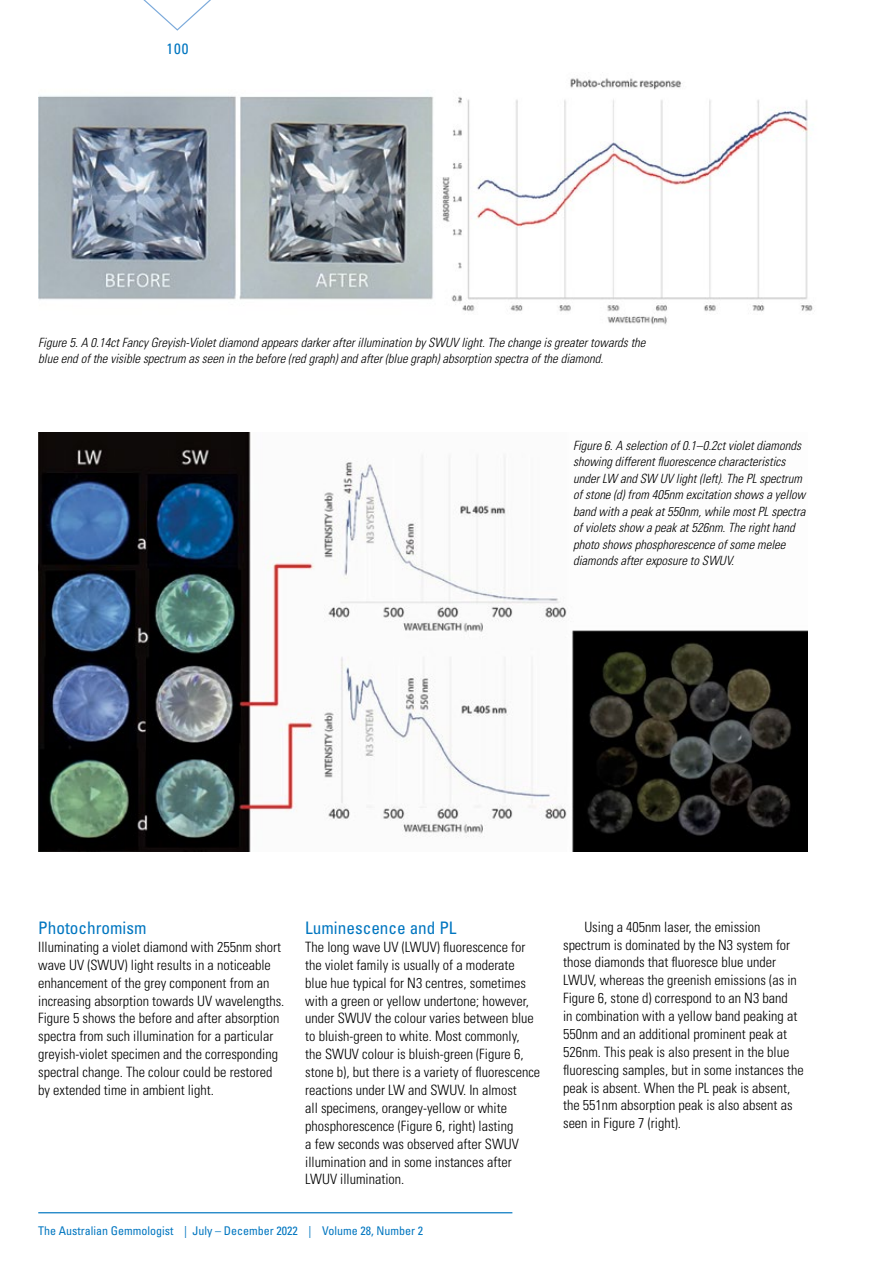
<style>
.page{position:relative;width:893px;height:1263px;background:#fff}
.page>*{position:absolute;margin:0;border:0;box-sizing:border-box;transform-origin:0 0}
.Sub_Head_01{font:condensed 17.25px "Univers";color:#0076c0}
.t1{font:condensed 15px "Univers";color:#0076c0}
.Body_Text{font:300 condensed 14.25px/17.9px "Univers";color:#000}
.Caption_01{font:italic 300 condensed 12.75px/16.5px "Univers";color:#000}
.Vecto_Baseline{font:condensed 12px "Univers";color:#0076c0}
</style>
<div class="page">
<img style="left:38px;top:78px;width:775px;height:247px">
<svg style="left:143px;top:0;width:68px;height:31px"></svg>
<hr style="left:38px;top:1212px;width:474px;height:1px;background:#0076c0">
<img style="left:38px;top:432px;width:770px;height:420px">
<p class="t1" style="left:167px;top:39px;width:23px">100</p>
<p class="Caption_01" style="left:38px;top:334px;width:609px">Figure 5. A 0.14ct Fancy Greyish-Violet diamond appears darker after illumination by SWUV light. The change is greater towards the blue end of the visible spectrum as seen in the before (red graph) and after (blue graph) absorption spectra of the diamond.</p>
<p class="Caption_01" style="left:573px;top:437px;width:234px">Figure 6. A selection of 0.1–0.2ct violet diamonds showing different fluorescence characteristics under LW and SW UV light (left). The PL spectrum of stone (d) from 405nm excitation shows a yellow band with a peak at 550nm, while most PL spectra of violets show a peak at 526nm. The right hand photo shows phosphorescence of some melee diamonds after exposure to SWUV.</p>
<p class="Sub_Head_01" style="left:38px;top:917px;width:110px">Photochromism</p>
<p class="Body_Text" style="left:38px;top:938px;width:248px">Illuminating a violet diamond with 255nm short wave UV (SWUV) light results in a noticeable enhancement of the grey component from an increasing absorption towards UV wavelengths.<br>Figure 5 shows the before and after absorption spectra from such illumination for a particular greyish-violet specimen and the corresponding spectral change. The colour could be restored by extended time in ambient light.</p>
<p class="Sub_Head_01" style="left:305px;top:917px;width:153px">Luminescence and PL</p>
<p class="Body_Text" style="left:305px;top:938px;width:236px">The long wave UV (LWUV) fluorescence for the violet family is usually of a moderate blue hue typical for N3 centres, sometimes with a green or yellow undertone; however, under SWUV the colour varies between blue to bluish-green to white. Most commonly,<br>the SWUV colour is bluish-green (Figure 6, stone b), but there is a variety of fluorescence reactions under LW and SWUV. In almost<br>all specimens, orangey-yellow or white phosphorescence (Figure 6, right) lasting<br>a few seconds was observed after SWUV illumination and in some instances after LWUV illumination.</p>
<p class="Vecto_Baseline" style="left:38px;top:1223px;width:386px">The Australian Gemmologist | July – December 2022 | Volume 28, Number 2</p>
<p class="Body_Text" style="left:563px;top:918px;width:242px;text-indent:21px">Using a 405nm laser, the emission spectrum is dominated by the N3 system for those diamonds that fluoresce blue under LWUV, whereas the greenish emissions (as in Figure 6, stone d) correspond to an N3 band<br>in combination with a yellow band peaking at 550nm and an additional prominent peak at 526nm. This peak is also present in the blue fluorescing samples, but in some instances the peak is absent. When the PL peak is absent, the 551nm absorption peak is also absent as seen in Figure 7 (right).</p>
</div>
